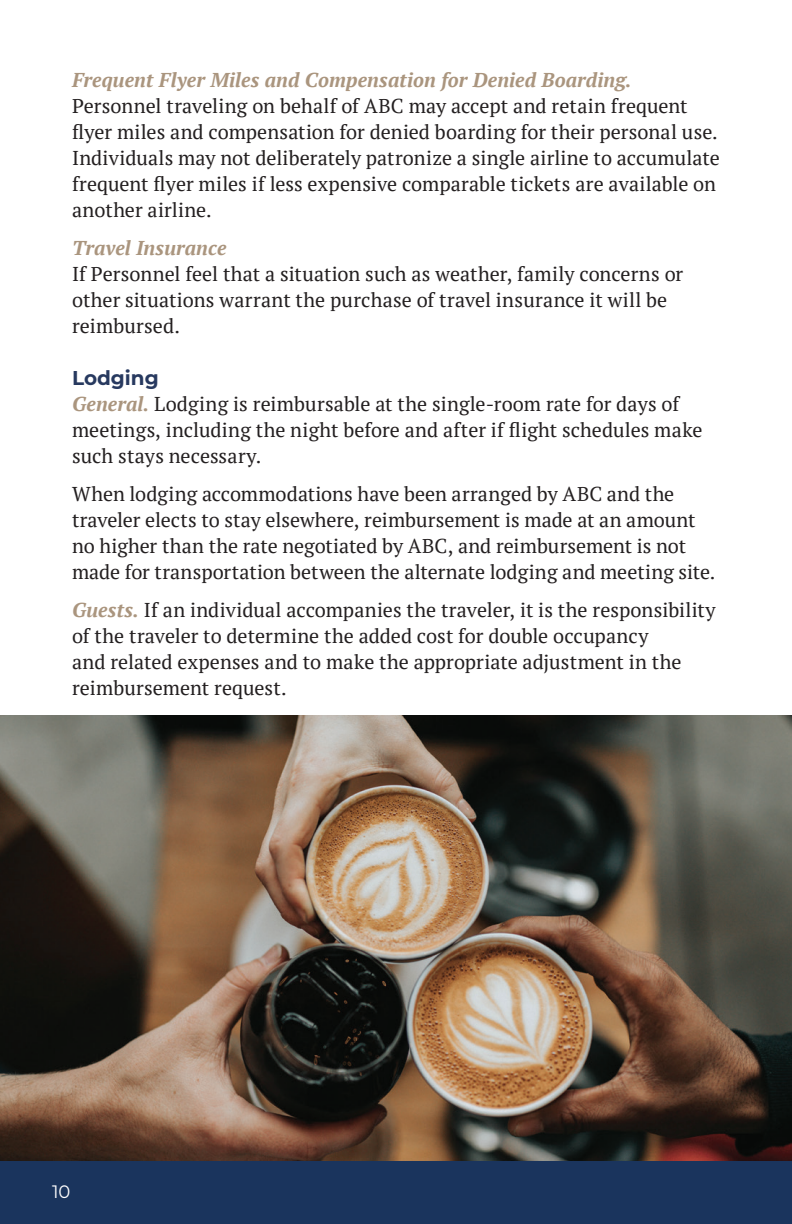
<style>
.page{position:relative;width:792px;height:1224px;background:#fff}
.page>*{position:absolute;margin:0;border:0;box-sizing:border-box;transform-origin:0 0}
.t1{font:20px/26px "PT Serif";color:#231f20}
.t2{font:italic 700 20px "PT Serif";letter-spacing:.005em;color:#aa957e}
.t3{font:700 20px "Montserrat";color:#27395f}
.t4{font:18px "Montserrat";color:#fff}
.s1{font-weight:700;font-style:italic;color:#aa957e}
</style>
<div class="page">
<div style="left:0;top:1160px;width:792px;height:64px;background:#1a345d"></div>
<img style="left:0;top:716px;width:792px;height:444px">
<p class="t2" style="left:72px;top:67px;width:561px">Frequent Flyer Miles and Compensation for Denied Boarding.</p>
<p class="t1" style="left:72px;top:93px;width:649px">Personnel traveling on behalf of ABC may accept and retain frequent flyer miles and compensation for denied boarding for their personal use.<br>Individuals may not deliberately patronize a single airline to accumulate frequent flyer miles if less expensive comparable tickets are available on another airline.</p>
<p class="t2" style="left:72px;top:235px;width:156px">Travel Insurance</p>
<p class="t1" style="left:72px;top:261px;width:613px">If Personnel feel that a situation such as weather, family concerns or other situations warrant the purchase of travel insurance it will be reimbursed.</p>
<p class="t3" style="left:72px;top:364px;width:88px">Lodging</p>
<p class="t1" style="left:72px;top:391px;width:632px"><span class="s1">General.</span> Lodging is reimbursable at the single-room rate for days of meetings, including the night before and after if flight schedules make such stays necessary.</p>
<p class="t1" style="left:72px;top:481px;width:645px">When lodging accommodations have been arranged by ABC and the traveler elects to stay elsewhere, reimbursement is made at an amount no higher than the rate negotiated by ABC, and reimbursement is not made for transportation between the alternate lodging and meeting site.</p>
<p class="t1" style="left:72px;top:597px;width:645px"><span class="s1">Guests.</span> If an individual accompanies the traveler, it is the responsibility of the traveler to determine the added cost for double occupancy<br>and related expenses and to make the appropriate adjustment in the reimbursement request.</p>
<p class="t4" style="left:52px;top:1179px;width:20px">10</p>
</div>
